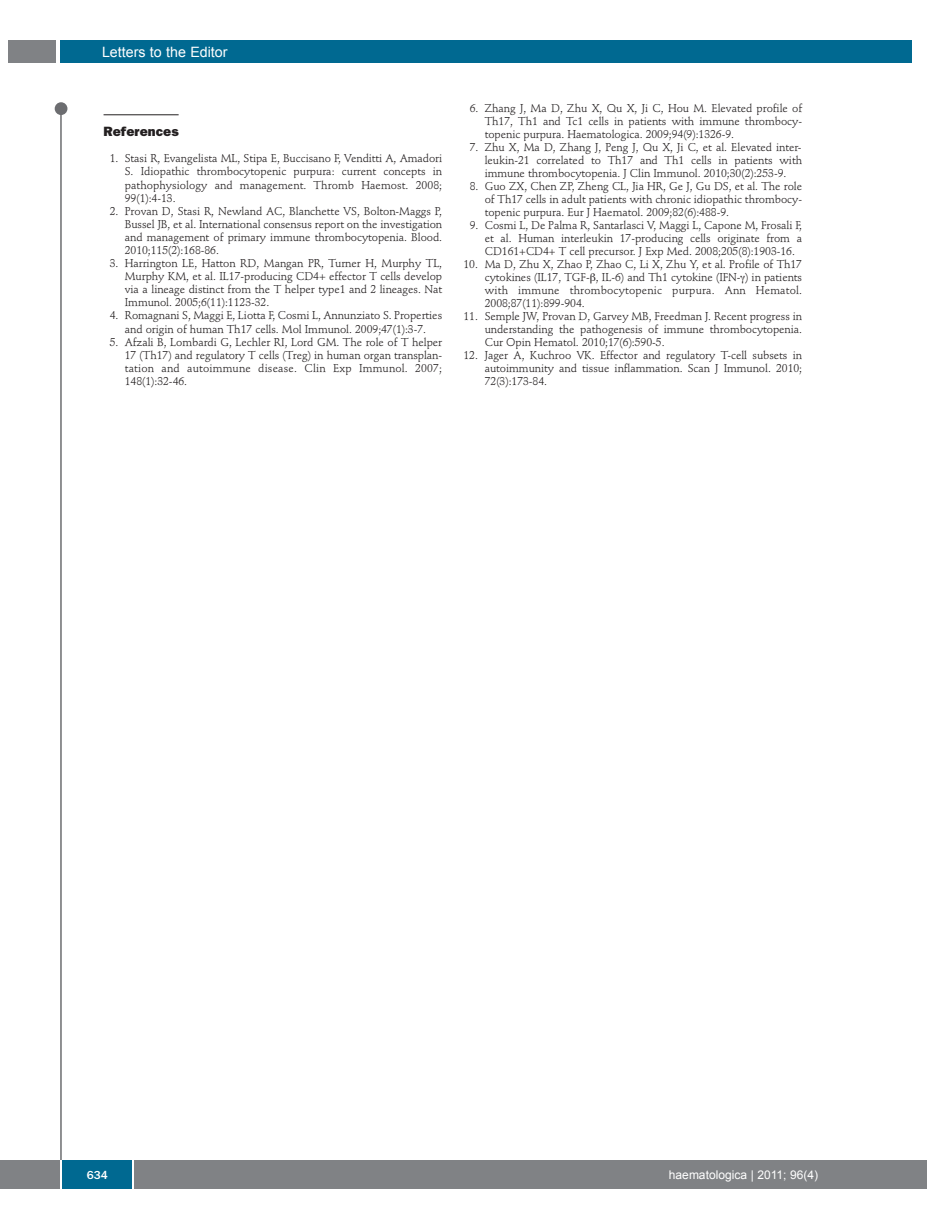
<style>
.page{position:relative;width:927px;height:1225px;background:#fff}
.page>*{position:absolute;margin:0;border:0;box-sizing:border-box;transform-origin:0 0}
.t1{font:14.25px "Arial";color:#fff}
.t2{font:800 13.5px "Franklin Gothic";letter-spacing:.005em;color:#231f20}
.t3{font:12px "Arial";color:#fff}
.t4{font:500 12px "Franklin Gothic";color:#fff}
.t5{font:11.25px/13px "Stempel Schneidler";letter-spacing:-.005em;color:#231f20;text-align:justify}
</style>
<div class="page">
<div style="left:55px;top:102px;width:12px;height:13px;background:#6c6d70;border-radius:50%"></div>
<hr style="left:60px;top:107px;width:2px;height:1059px;background:#6c6d70">
<hr style="left:104px;top:114px;width:75px;height:1px;background:#231f20">
<div style="left:0;top:1160px;width:911px;height:28px;background:#808285"></div>
<div style="left:62px;top:1160px;width:71px;height:28px;background:#006991"></div>
<hr style="left:60px;top:1160px;width:2px;height:28px;background:#fff">
<svg style="left:133px;top:1160px;width:1px;height:28px"></svg>
<div style="left:60px;top:40px;width:852px;height:22px;background:#006991"></div>
<div style="left:9px;top:40px;width:47px;height:22px;background:#808285"></div>
<div style="left:910px;top:1160px;width:17px;height:28px;background:#808285"></div>
<p class="t1" style="left:102px;top:44px;width:127px">Letters to the Editor</p>
<p class="t2" style="left:104px;top:127px;width:77px">References</p>
<p class="t5" style="left:125px;top:153px;width:319px;text-indent:-15px">1. Stasi R, Evangelista ML, Stipa E, Buccisano F, Venditti A, Amadori S. Idiopathic thrombocytopenic purpura: current concepts in pathophysiology and management. Thromb Haemost. 2008; 99(1):4-13.</p>
<p class="t5" style="left:125px;top:205px;width:319px;text-indent:-15px">2. Provan D, Stasi R, Newland AC, Blanchette VS, Bolton-Maggs P, Bussel JB, et al. International consensus report on the investigation and management of primary immune thrombocytopenia. Blood.<br>2010;115(2):168-86.</p>
<p class="t5" style="left:125px;top:258px;width:319px;text-indent:-15px">3. Harrington LE, Hatton RD, Mangan PR, Turner H, Murphy TL, Murphy KM, et al. IL17-producing CD4+ effector T cells develop via a lineage distinct from the T helper type1 and 2 lineages. Nat Immunol. 2005;6(11):1123-32.</p>
<p class="t5" style="left:110px;top:310px;width:334px;text-align:center">4. Romagnani S, Maggi E, Liotta F, Cosmi L, Annunziato S. Properties and origin of human Th17 cells. Mol Immunol. 2009;47(1):3-7.</p>
<p class="t5" style="left:125px;top:336px;width:319px;text-indent:-15px">5. Afzali B, Lombardi G, Lechler RI, Lord GM. The role of T helper 17 (Th17) and regulatory T cells (Treg) in human organ transplan&shy;tation and autoimmune disease. Clin Exp Immunol. 2007; 148(1):32-46.</p>
<p class="t5" style="left:485px;top:103px;width:319px;text-indent:-15px">6. Zhang J, Ma D, Zhu X, Qu X, Ji C, Hou M. Elevated profile of Th17, Th1 and Tc1 cells in patients with immune thrombocy&shy;topenic purpura. Haematologica. 2009;94(9):1326-9.</p>
<p class="t5" style="left:485px;top:142px;width:319px;text-indent:-15px">7. Zhu X, Ma D, Zhang J, Peng J, Qu X, Ji C, et al. Elevated inter&shy;leukin-21 correlated to Th17 and Th1 cells in patients with immune thrombocytopenia. J Clin Immunol. 2010;30(2):253-9.</p>
<p class="t5" style="left:485px;top:181px;width:319px;text-indent:-15px">8. Guo ZX, Chen ZP, Zheng CL, Jia HR, Ge J, Gu DS, et al. The role of Th17 cells in adult patients with chronic idiopathic thrombocy&shy;topenic purpura. Eur J Haematol. 2009;82(6):488-9.</p>
<p class="t5" style="left:485px;top:220px;width:319px;text-indent:-15px">9. Cosmi L, De Palma R, Santarlasci V, Maggi L, Capone M, Frosali F, et al. Human interleukin 17-producing cells originate from a CD161+CD4+ T cell precursor. J Exp Med. 2008;205(8):1903-16.</p>
<p class="t5" style="left:485px;top:259px;width:319px;text-indent:-21px">10. Ma D, Zhu X, Zhao P, Zhao C, Li X, Zhu Y, et al. Profile of Th17 cytokines (IL17, TGF- , IL-6) and Th1 cytokine (IFN- ) in patients with immune thrombocytopenic purpura. Ann Hematol.<br>2008;87(11):899-904.</p>
<p class="t5" style="left:485px;top:311px;width:319px;text-indent:-21px">11. Semple JW, Provan D, Garvey MB, Freedman J. Recent progress in understanding the pathogenesis of immune thrombocytopenia.<br>Cur Opin Hematol. 2010;17(6):590-5.</p>
<p class="t5" style="left:485px;top:350px;width:319px;text-indent:-21px">12. Jager A, Kuchroo VK. Effector and regulatory T-cell subsets in autoimmunity and tissue inflammation. Scan J Immunol. 2010; 72(3):173-84.</p>
<p class="t4" style="left:87px;top:1171px;width:23px">634</p>
<p class="t3" style="left:669px;top:1168px;width:151px">haematologica | 2011; 96(4)</p>
</div>
